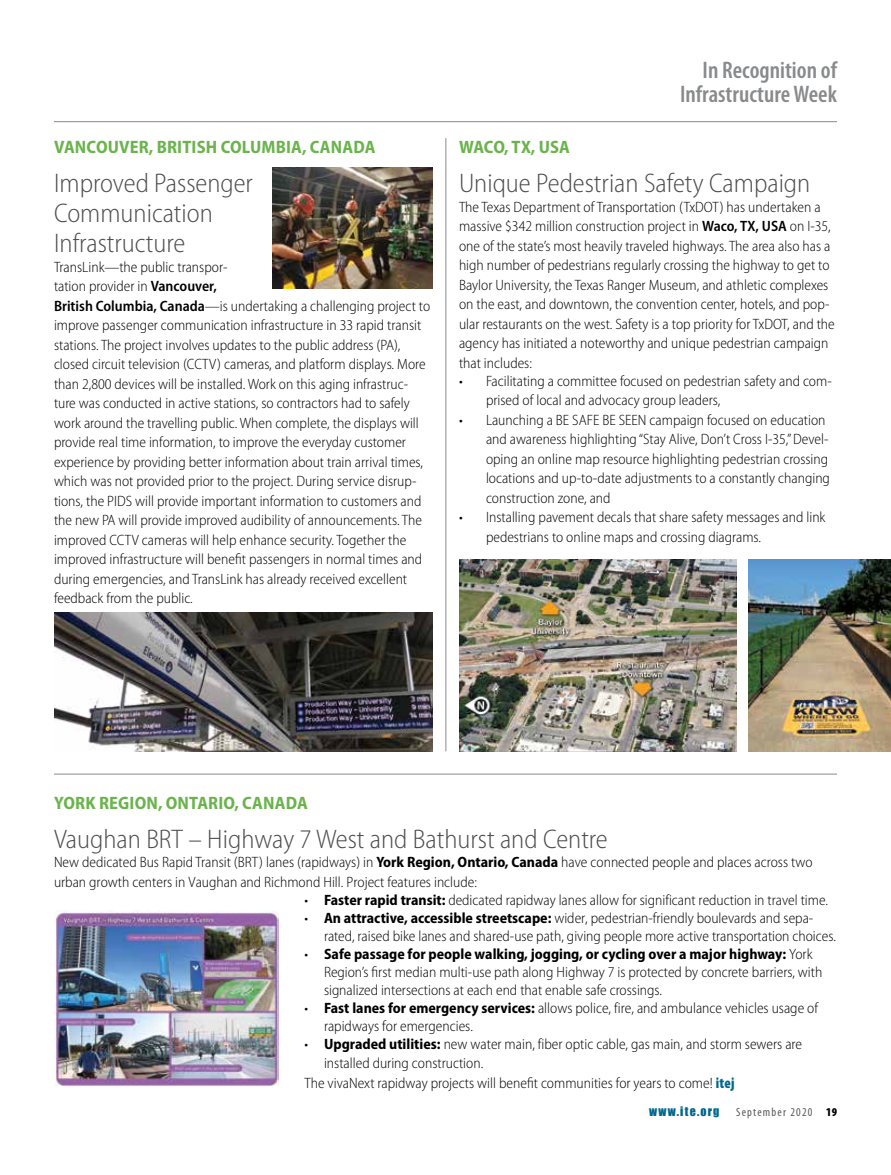
<style>
.page{position:relative;width:891px;height:1175px;background:#fff}
.page>*{position:absolute;margin:0;border:0;box-sizing:border-box;transform-origin:0 0}
.t1{font:300 semi-condensed 27px/30px "Myriad Pro";color:#4d4d4f}
.h1sub{font:600 condensed 24px/24px "Myriad Pro";color:#888a8c;text-align:right}
.t2{font:700 semi-condensed 18px "Myriad Pro";letter-spacing:.01em;color:#6bb34d}
.p_sans_rag{font:300 semi-condensed 15px/19.5px "Myriad Pro";color:#000}
.t3{font:condensed 12px "Myriad Pro";letter-spacing:.1em;color:#58595b}
.t4{font:12px "Impact";letter-spacing:.1em;color:#00678f}
.s1{font-weight:600}
.s2{font-weight:700}
.s3{font-weight:900;font-stretch:condensed;color:#00678f}
.s4{font-weight:900;color:#000}
</style>
<div class="page">
<hr style="left:54px;top:121px;width:783px;height:1px;background:#888a8c">
<hr style="left:446px;top:138px;width:1px;height:613px;background:#888a8c">
<hr style="left:54px;top:773px;width:783px;height:1px;background:#888a8c">
<img style="left:272px;top:168px;width:161px;height:120px">
<img style="left:54px;top:612px;width:379px;height:139px">
<img style="left:749px;top:560px;width:142px;height:191px">
<img style="left:459px;top:560px;width:277px;height:191px">
<img style="left:54px;top:910px;width:225px;height:176px">
<p class="t2" style="left:54px;top:137px;width:323px">VANCOUVER, BRITISH COLUMBIA, CANADA</p>
<p class="t1" style="left:54px;top:169px;width:200px">Improved Passenger<br>Communication<br>Infrastructure</p>
<p class="p_sans_rag" style="left:54px;top:257px;width:378px">TransLink—the public transpor-<br>tation provider in <span class="s1">Vancouver,<br>British Columbia, Canada</span>—is undertaking a challenging project to improve passenger communication infrastructure in 33 rapid transit stations. The project involves updates to the public address (PA), closed circuit television (CCTV) cameras, and platform displays. More than 2,800 devices will be installed. Work on this aging infrastruc&shy;ture was conducted in active stations, so contractors had to safely work around the travelling public. When complete, the displays will provide real time information, to improve the everyday customer experience by providing better information about train arrival times, which was not provided prior to the project. During service disrup&shy;tions, the PIDS will provide important information to customers and the new PA will provide improved audibility of announcements. The improved CCTV cameras will help enhance security. Together the improved infrastructure will benefit passengers in normal times and during emergencies, and TransLink has already received excellent feedback from the public.</p>
<p class="h1sub" style="left:680px;top:59px;width:158px">In Recognition of<br>Infrastructure Week</p>
<p class="t2" style="left:459px;top:137px;width:112px">WACO, TX, USA</p>
<p class="t1" style="left:459px;top:169px;width:353px">Unique Pedestrian Safety Campaign</p>
<p class="p_sans_rag" style="left:459px;top:197px;width:377px">The Texas Department of Transportation (TxDOT) has undertaken a massive $342 million construction project in <span class="s1">Waco, TX, USA</span> on I-35, one of the state’s most heavily traveled highways. The area also has a high number of pedestrians regularly crossing the highway to get to Baylor University, the Texas Ranger Museum, and athletic complexes on the east, and downtown, the convention center, hotels, and pop&shy;ular restaurants on the west. Safety is a top priority for TxDOT, and the agency has initiated a noteworthy and unique pedestrian campaign that includes:</p>
<p class="p_sans_rag" style="left:486px;top:371px;width:347px;text-indent:-27px">• Facilitating a committee focused on pedestrian safety and com&shy;prised of local and advocacy group leaders,</p>
<p class="p_sans_rag" style="left:486px;top:410px;width:346px;text-indent:-27px">• Launching a BE SAFE BE SEEN campaign focused on education and awareness highlighting “Stay Alive, Don’t Cross I-35,” Devel&shy;oping an online map resource highlighting pedestrian crossing locations and up-to-date adjustments to a constantly changing construction zone, and</p>
<p class="p_sans_rag" style="left:486px;top:508px;width:341px;text-indent:-27px">• Installing pavement decals that share safety messages and link pedestrians to online maps and crossing diagrams.</p>
<p class="t2" style="left:54px;top:792px;width:255px">YORK REGION, ONTARIO, CANADA</p>
<p class="t1" style="left:54px;top:824px;width:555px">Vaughan BRT – Highway 7 West and Bathurst and Centre</p>
<p class="p_sans_rag" style="left:54px;top:853px;width:760px">New dedicated Bus Rapid Transit (BRT) lanes (rapidways) in <span class="s2">York Region, Ontario, Canada</span> have connected people and places across two urban growth centers in Vaughan and Richmond Hill. Project features include:</p>
<p class="p_sans_rag" style="left:304px;top:890px;width:525px">• <span class="s2">Faster rapid transit:</span> dedicated rapidway lanes allow for significant reduction in travel time.</p>
<p class="p_sans_rag" style="left:324px;top:909px;width:514px;line-height:18px;text-indent:-20px">• <span class="s2">An attractive, accessible streetscape:</span> wider, pedestrian-friendly boulevards and sepa&shy;rated, raised bike lanes and shared-use path, giving people more active transportation choices.</p>
<p class="p_sans_rag" style="left:324px;top:945px;width:500px;line-height:18px;text-indent:-20px">• <span class="s2">Safe passage for people walking, jogging, or cycling over a major highway:</span> York<br>Region’s first median multi-use path along Highway 7 is protected by concrete barriers, with signalized intersections at each end that enable safe crossings.</p>
<p class="p_sans_rag" style="left:324px;top:999px;width:496px;line-height:18px;text-indent:-20px">• <span class="s2">Fast lanes for emergency services:</span> allows police, fire, and ambulance vehicles usage of rapidways for emergencies.</p>
<p class="p_sans_rag" style="left:324px;top:1034px;width:480px;text-indent:-20px">• <span class="s2">Upgraded utilities:</span> new water main, fiber optic cable, gas main, and storm sewers are installed during construction.</p>
<p class="p_sans_rag" style="left:304px;top:1073px;width:432px">The vivaNext rapidway projects will benefit communities for years to come! <span class="s3">itej</span></p>
<p class="t4" style="left:649px;top:1102px;width:72px">WWW.ITE.ORG</p>
<p class="t3" style="left:736px;top:1105px;width:102px">September 2020 <span class="s4">19</span></p>
</div>
